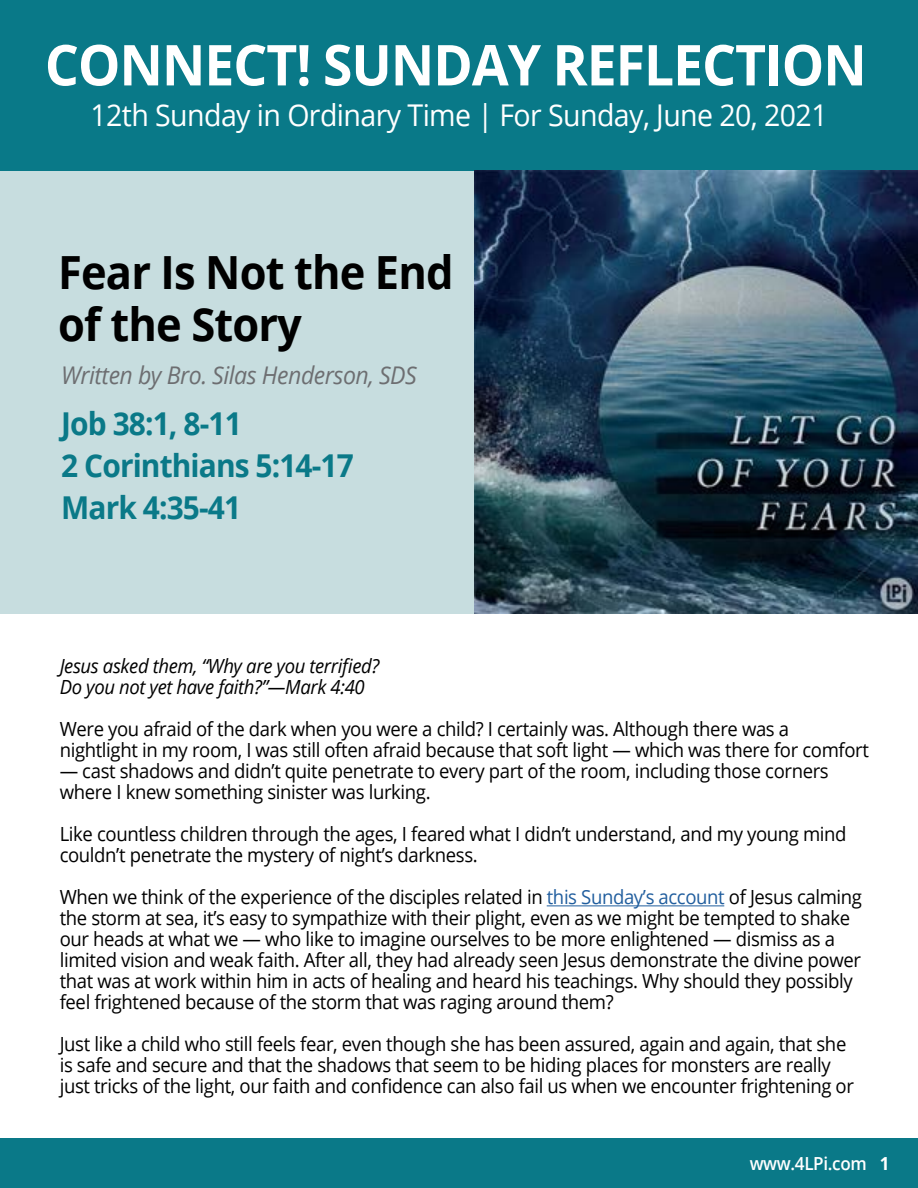
<style>
.page{position:relative;width:918px;height:1188px;background:#fff}
.page>*{position:absolute;margin:0;border:0;box-sizing:border-box;transform-origin:0 0}
.t1{font:700 56.4px "Open Sans";letter-spacing:-.02em;color:#fff;scale:.95 1}
.t2{font:700 45.75px/52.5px "Open Sans";letter-spacing:-.02em;color:#000;scale:.95 1}
.t3{font:700 31.5px/42px "Open Sans";letter-spacing:-.03em;color:#0a7988;scale:.95 1}
.t4{font:30px "Open Sans";letter-spacing:-.02em;color:#fff;scale:.95 1}
.t5{font:italic 24.3px "Open Sans";letter-spacing:-.02em;color:#6d6e71;scale:.95 1}
.t6{font:19.5px/21px "Open Sans";letter-spacing:-.02em;color:#000;scale:.95 1}
.t7{font:italic 19.5px/21px "Open Sans";letter-spacing:-.02em;color:#000;scale:.95 1}
.t8{font:600 18px "Open Sans";letter-spacing:-.02em;color:#fff;scale:.95 1}
.s1{color:#215e9e}
.s2{font-weight:700}
</style>
<div class="page">
<div style="left:0;top:151px;width:918px;height:463px;background:#c7dddf"></div>
<div style="left:0;top:0;width:918px;height:170px;background:#097988"></div>
<img style="left:474px;top:170px;width:444px;height:444px">
<hr style="left:547px;top:905px;width:177px;height:1px;background:#215e9e">
<div style="left:0;top:1138px;width:918px;height:50px;background:#0a7988"></div>
<h1 class="t1" style="left:45px;top:25px;width:867px">CONNECT! SUNDAY REFLECTION</h1>
<h3 class="t4" style="left:90px;top:94px;width:778px">12th Sunday in Ordinary Time | For Sunday, June 20, 2021</h3>
<h2 class="t2" style="left:58px;top:245px;width:418px">Fear Is Not the End of the Story</h2>
<p class="t5" style="left:61px;top:358px;width:376px">Written by Bro. Silas Henderson, SDS</p>
<h3 class="t3" style="left:61px;top:402px;width:310px">Job 38:1, 8-11<br>2 Corinthians 5:14-17<br>Mark 4:35-41</h3>
<p class="t7" style="left:60px;top:655px;width:338px">Jesus asked them, “Why are you terrified?<br>Do you not yet have faith?”—Mark 4:40</p>
<p class="t6" style="left:60px;top:718px;width:853px">Were you afraid of the dark when you were a child? I certainly was. Although there was a nightlight in my room, I was still often afraid because that soft light — which was there for comfort</p>
<p class="t6" style="left:60px;top:760px;width:811px">— cast shadows and didn’t quite penetrate to every part of the room, including those corners where I knew something sinister was lurking.</p>
<p class="t6" style="left:60px;top:823px;width:830px">Like countless children through the ages, I feared what I didn’t understand, and my young mind couldn’t penetrate the mystery of night’s darkness.</p>
<p class="t6" style="left:60px;top:886px;width:846px">When we think of the experience of the disciples related in <span class="s1">this Sunday’s account</span> of Jesus calming the storm at sea, it’s easy to sympathize with their plight, even as we might be tempted to shake our heads at what we — who like to imagine ourselves to be more enlightened — dismiss as a limited vision and weak faith. After all, they had already seen Jesus demonstrate the divine power that was at work within him in acts of healing and heard his teachings. Why should they possibly feel frightened because of the storm that was raging around them?</p>
<p class="t6" style="left:60px;top:1033px;width:838px">Just like a child who still feels fear, even though she has been assured, again and again, that she is safe and secure and that the shadows that seem to be hiding places for monsters are really just tricks of the light, our faith and confidence can also fail us when we encounter frightening or</p>
<p class="t8" style="left:750px;top:1151px;width:149px">www.4LPi.com <span class="s2">1</span></p>
</div>
